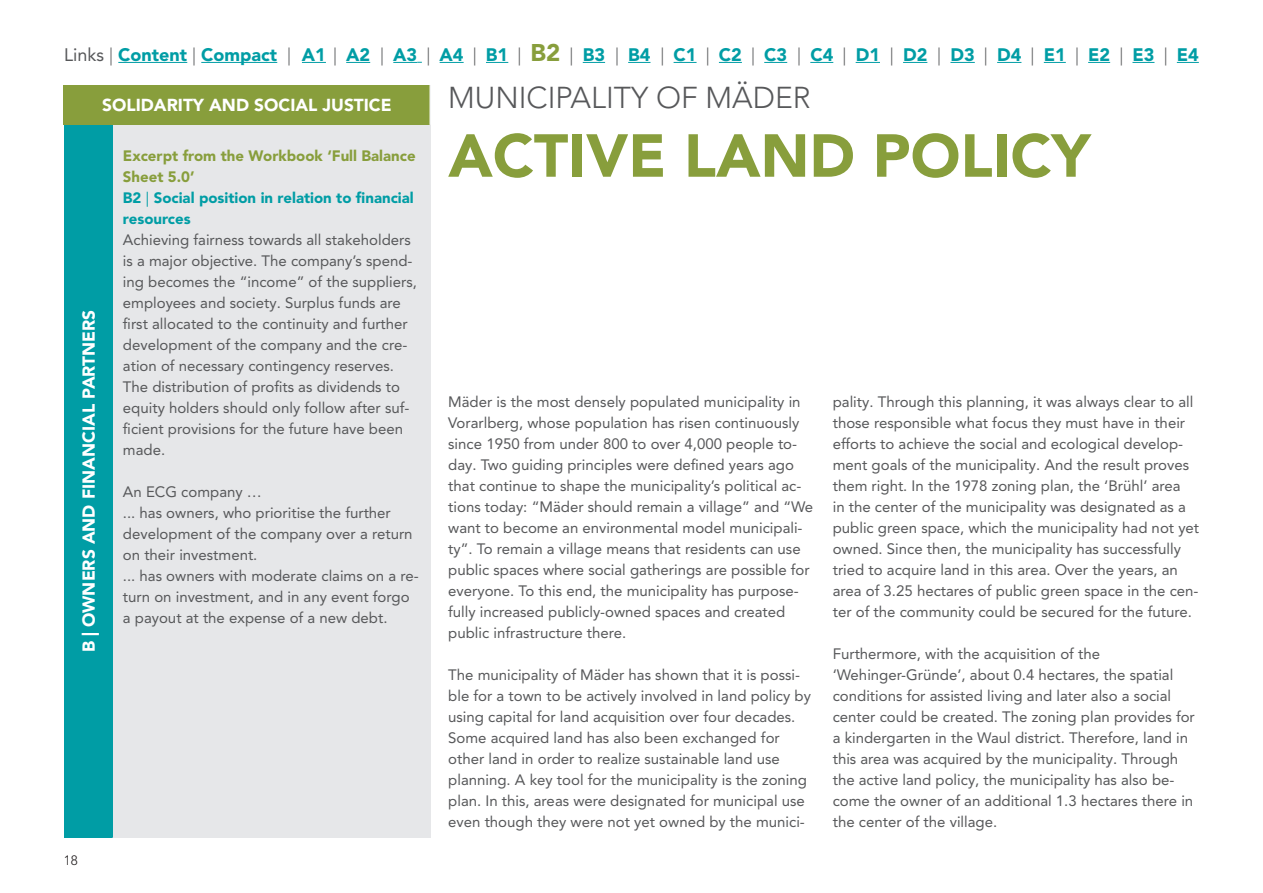
<style>
.page{position:relative;width:1263px;height:893px;background:#fff}
.page>*{position:absolute;margin:0;border:0;box-sizing:border-box;transform-origin:0 0}
.t1{font:900 60px "Avenir LT Pro";color:#889e3c}
.t2{font:300 30px "Avenir LT Pro";color:#57585a}
.t3{font:900 18px "Avenir LT Pro";color:#009da5}
.HL_TABELLE{font:900 17.25px "Avenir LT Pro";color:#fff}
.t4{font:15px/21px "Avenir LT Pro";color:#57585a}
.textTabelle{font:900 15px/21px "Avenir LT Pro";color:#009da5}
.textTabelle-2{font:900 15px/21px "Avenir LT Pro";color:#889e3c}
.t5{font:300 13.5px "Avenir LT Pro";color:#231f20}
.s1{font-weight:400;color:#57585a}
.s2{font-weight:300;color:#57585a}
.s3{font-size:24px;color:#889e3c}
.s4{font-weight:400}
</style>
<div class="page">
<div style="left:64px;top:85px;width:366px;height:753px;background:#e6e7e9"></div>
<div style="left:64px;top:85px;width:366px;height:40px;background:#889e3c"></div>
<div style="left:64px;top:125px;width:49px;height:712px;background:#009da5"></div>
<hr style="left:430px;top:125px;width:1px;height:712px;background:#e6e7e9">
<hr style="left:118px;top:62px;width:69px;height:1px;background:#009da5">
<hr style="left:201px;top:62px;width:76px;height:1px;background:#009da5">
<svg style="left:302px;top:62px;width:24px;height:1px"></svg>
<svg style="left:346px;top:62px;width:24px;height:1px"></svg>
<svg style="left:393px;top:62px;width:29px;height:1px"></svg>
<svg style="left:440px;top:62px;width:24px;height:1px"></svg>
<svg style="left:486px;top:62px;width:22px;height:1px"></svg>
<svg style="left:583px;top:62px;width:22px;height:1px"></svg>
<svg style="left:628px;top:62px;width:22px;height:1px"></svg>
<svg style="left:674px;top:62px;width:22px;height:1px"></svg>
<svg style="left:719px;top:62px;width:23px;height:1px"></svg>
<svg style="left:764px;top:62px;width:23px;height:1px"></svg>
<svg style="left:810px;top:62px;width:23px;height:1px"></svg>
<svg style="left:856px;top:62px;width:24px;height:1px"></svg>
<svg style="left:903px;top:62px;width:24px;height:1px"></svg>
<svg style="left:950px;top:62px;width:25px;height:1px"></svg>
<svg style="left:997px;top:62px;width:24px;height:1px"></svg>
<svg style="left:1044px;top:62px;width:22px;height:1px"></svg>
<svg style="left:1088px;top:62px;width:22px;height:1px"></svg>
<svg style="left:1132px;top:62px;width:22px;height:1px"></svg>
<svg style="left:1177px;top:62px;width:22px;height:1px"></svg>
<p class="t3" style="left:64px;top:43px;width:1136px"><span class="s1">Links</span> <span class="s2">|</span> Content <span class="s2">|</span> Compact <span class="s2">|</span> A1 <span class="s2">|</span> A2 <span class="s2">|</span> A3 <span class="s2">|</span> A4 <span class="s2">|</span> B1 <span class="s2">|</span> <span class="s3">B2</span> <span class="s2">|</span> B3 <span class="s2">|</span> B4 <span class="s2">|</span> C1 <span class="s2">|</span> C2 <span class="s2">|</span> C3 <span class="s2">|</span> C4 <span class="s2">|</span> D1 <span class="s2">|</span> D2 <span class="s2">|</span> D3 <span class="s2">|</span> D4 <span class="s2">|</span> E1 <span class="s2">|</span> E2 <span class="s2">|</span> E3 <span class="s2">|</span> E4</p>
<p class="HL_TABELLE" style="left:102px;top:95px;width:291px">SOLIDARITY AND SOCIAL JUSTICE</p>
<p class="HL_TABELLE" style="left:78px;top:652px;width:344px;rotate:-90deg">B | OWNERS AND FINANCIAL PARTNERS</p>
<p class="textTabelle-2" style="left:123px;top:145px;width:294px">Excerpt from the Workbook ‘Full Balance<br>Sheet 5.0’</p>
<p class="textTabelle" style="left:123px;top:187px;width:292px">B2 <span class="s4">|</span> Social position in relation to financial resources</p>
<p class="t4" style="left:123px;top:229px;width:296px">Achieving fairness towards all stakeholders is a major objective. The company’s spend&shy;ing becomes the “income” of the suppliers, employees and society. Surplus funds are first allocated to the continuity and further development of the company and the cre&shy;ation of necessary contingency reserves.<br>The distribution of profits as dividends to equity holders should only follow after suf&shy;ficient provisions for the future have been made.</p>
<p class="t4" style="left:123px;top:481px;width:140px">An ECG company …</p>
<p class="t4" style="left:123px;top:502px;width:291px">... has owners, who prioritise the further development of the company over a return on their investment.</p>
<p class="t4" style="left:123px;top:565px;width:297px">... has owners with moderate claims on a re&shy;turn on investment, and in any event forgo a payout at the expense of a new debt.</p>
<p class="t5" style="left:64px;top:852px;width:16px">18</p>
<p class="t2" style="left:448px;top:80px;width:364px">MUNICIPALITY OF MÄDER</p>
<p class="t1" style="left:448px;top:120px;width:644px">ACTIVE LAND POLICY</p>
<p class="t4" style="left:448px;top:391px;width:367px">Mäder is the most densely populated municipality in Vorarlberg, whose population has risen continuously since 1950 from under 800 to over 4,000 people to&shy;day. Two guiding principles were defined years ago that continue to shape the municipality’s political ac&shy;tions today: “Mäder should remain a village” and “We want to become an environmental model municipali&shy;ty”. To remain a village means that residents can use public spaces where social gatherings are possible for everyone. To this end, the municipality has purpose&shy;fully increased publicly-owned spaces and created public infrastructure there.</p>
<p class="t4" style="left:448px;top:664px;width:364px">The municipality of Mäder has shown that it is possi&shy;ble for a town to be actively involved in land policy by using capital for land acquisition over four decades.<br>Some acquired land has also been exchanged for other land in order to realize sustainable land use planning. A key tool for the municipality is the zoning plan. In this, areas were designated for municipal use even though they were not yet owned by the munici-</p>
<p class="t4" style="left:833px;top:391px;width:368px">pality. Through this planning, it was always clear to all those responsible what focus they must have in their efforts to achieve the social and ecological develop&shy;ment goals of the municipality. And the result proves them right. In the 1978 zoning plan, the ‘Brühl’ area<br>in the center of the municipality was designated as a public green space, which the municipality had not yet owned. Since then, the municipality has successfully tried to acquire land in this area. Over the years, an area of 3.25 hectares of public green space in the cen&shy;ter of the community could be secured for the future.</p>
<p class="t4" style="left:833px;top:643px;width:364px">Furthermore, with the acquisition of the ‘Wehinger-Gründe’, about 0.4 hectares, the spatial conditions for assisted living and later also a social center could be created. The zoning plan provides for a kindergarten in the Waul district. Therefore, land in this area was acquired by the municipality. Through the active land policy, the municipality has also be&shy;come the owner of an additional 1.3 hectares there in the center of the village.</p>
</div>
